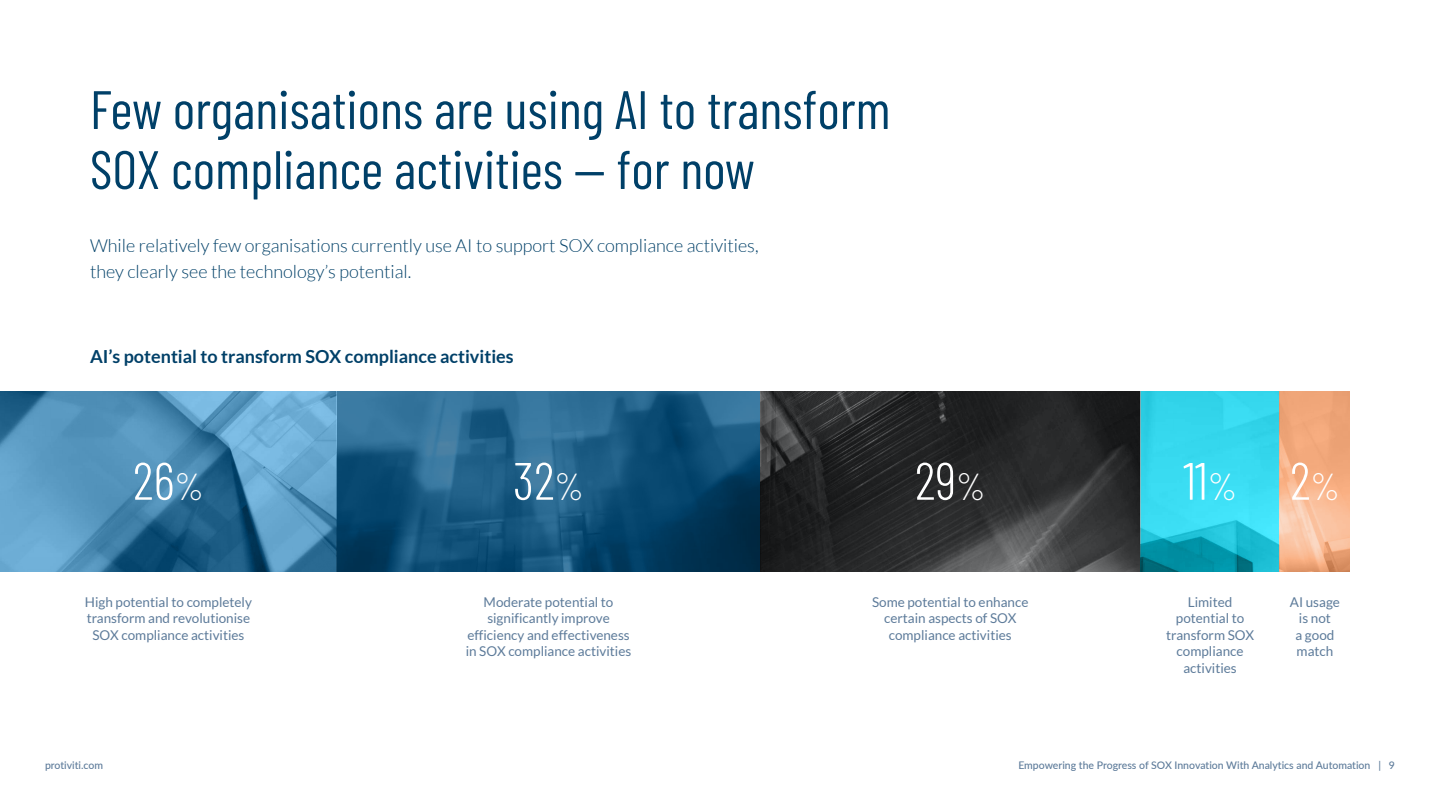
<style>
.page{position:relative;width:1440px;height:810px;background:#fff}
.page>*{position:absolute;margin:0;border:0;box-sizing:border-box;transform-origin:0 0}
.New_Section_Title{font:54px/60px "Barlow Condensed";color:#004068}
.Lato_Body{font:300 52.5px "Barlow Condensed";color:#fff}
.Intro_Body{font:300 18px/25.5px "Lato";color:#004068}
.Subtitle{font:700 18px "Lato";color:#004068}
.Chart_Graphic_Label_Left_Aligned{font:13.5px/16.5px "Lato";color:#5d7b9a;text-align:center}
.t1{font:500 10.5px "Lato";color:#5d7b9a}
.s1{font-size:37.5px}
</style>
<div class="page">
<img style="left:0;top:392px;width:1350px;height:180px">
<p class="New_Section_Title" style="left:90px;top:76px;width:802px">Few organisations are using AI to transform<br>SOX compliance activities — for now</p>
<p class="Intro_Body" style="left:90px;top:233px;width:670px">While relatively few organisations currently use AI to support SOX compliance activities, they clearly see the technology’s potential.</p>
<p class="Subtitle" style="left:90px;top:346px;width:425px">AI’s potential to transform SOX compliance activities</p>
<p class="Lato_Body" style="left:133px;top:443px;width:73px">26<span class="s1">%</span></p>
<p class="Lato_Body" style="left:513px;top:443px;width:73px">32<span class="s1">%</span></p>
<p class="Lato_Body" style="left:915px;top:443px;width:72px">29<span class="s1">%</span></p>
<p class="Lato_Body" style="left:1183px;top:443px;width:56px">11<span class="s1">%</span></p>
<p class="Lato_Body" style="left:1290px;top:443px;width:52px">2<span class="s1">%</span></p>
<p class="Chart_Graphic_Label_Left_Aligned" style="left:85px;top:593px;width:169px">High potential to completely transform and revolutionise<br>SOX compliance activities</p>
<p class="Chart_Graphic_Label_Left_Aligned" style="left:466px;top:593px;width:167px">Moderate potential to significantly improve efficiency and effectiveness in SOX compliance activities</p>
<p class="Chart_Graphic_Label_Left_Aligned" style="left:872px;top:593px;width:158px">Some potential to enhance certain aspects of SOX compliance activities</p>
<p class="Chart_Graphic_Label_Left_Aligned" style="left:1166px;top:593px;width:90px">Limited potential to transform SOX compliance activities</p>
<p class="Chart_Graphic_Label_Left_Aligned" style="left:1290px;top:593px;width:52px">AI usage is not<br>a good match</p>
<p class="t1" style="left:45px;top:758px;width:60px">protiviti.com</p>
<p class="t1" style="left:1018px;top:758px;width:378px">Empowering the Progress of SOX Innovation With Analytics and Automation | 9</p>
</div>
